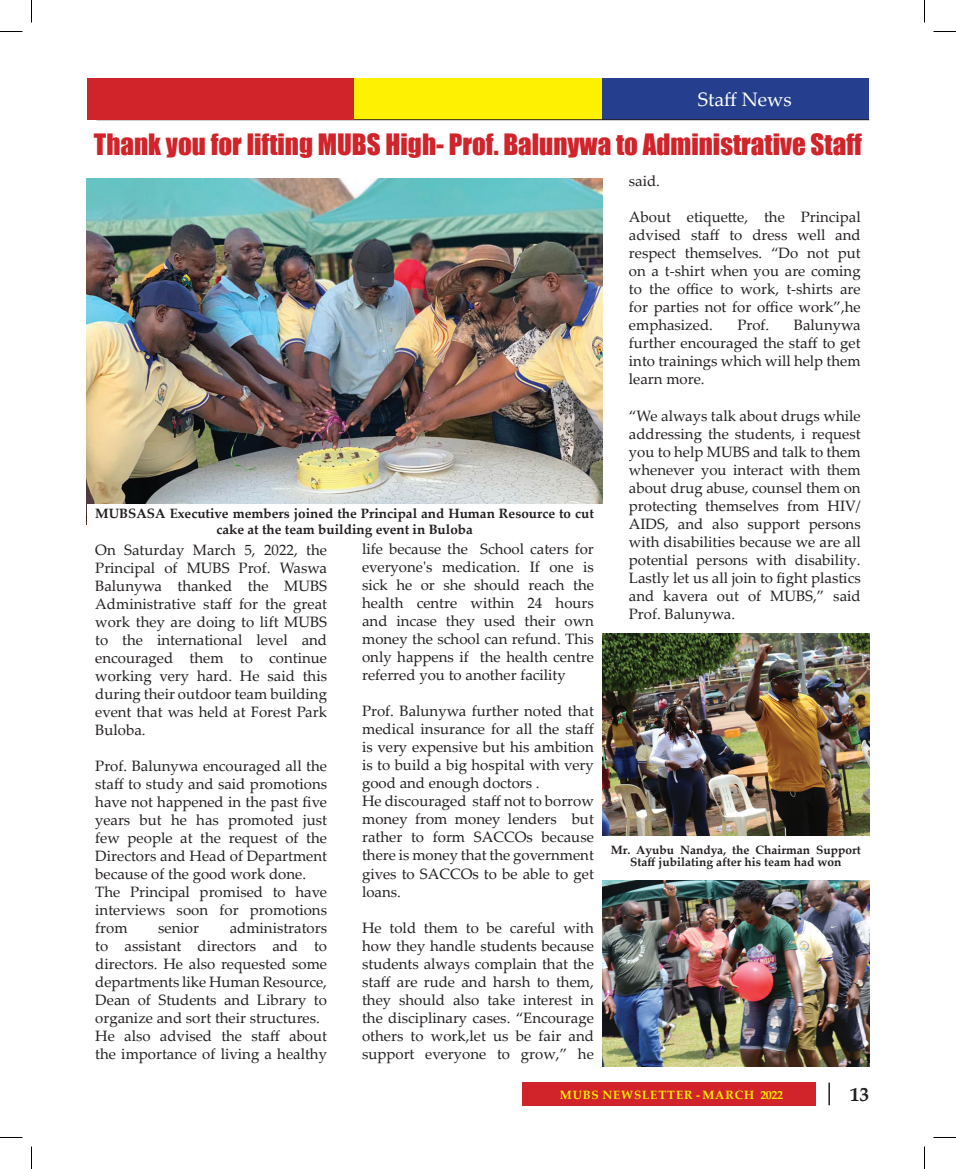
<style>
.page{position:relative;width:956px;height:1169px;background:#fff}
.page>*{position:absolute;margin:0;border:0;box-sizing:border-box;transform-origin:0 0}
.t1{font:27px "Impact";color:#d1232a}
.t2{font:19.5px "Palatino Linotype";color:#fff}
.t3{font:700 19.5px "Palatino Linotype";color:#231f20}
.t4{font:15px/18px "Palatino Linotype";color:#231f20;text-align:justify}
.t5{font:700 13.5px/16.2px "Palatino Linotype";color:#231f20;text-align:center}
.t6{font:700 12px/12px "Palatino Linotype";color:#231f20;text-align:center}
.t7{font:700 12px "Palatino Linotype";letter-spacing:.07em;color:#fff101}
</style>
<div class="page">
<hr style="left:828px;top:1082px;width:2px;height:23px;background:#231f20">
<div style="left:522px;top:1082px;width:293px;height:24px;background:#d1232a"></div>
<div style="left:354px;top:78px;width:248px;height:41px;background:#fff101"></div>
<div style="left:602px;top:78px;width:267px;height:41px;background:#253f8e"></div>
<hr style="left:97px;top:119px;width:772px;height:1px;background:#231f20">
<div style="left:87px;top:78px;width:267px;height:41px;background:#d1232a"></div>
<img style="left:602px;top:633px;width:267px;height:202px">
<img style="left:87px;top:178px;width:515px;height:326px">
<img style="left:602px;top:880px;width:267px;height:186px">
<svg style="left:0;top:31px;width:22px;height:1px"></svg>
<svg style="left:933px;top:31px;width:23px;height:1px"></svg>
<svg style="left:0;top:1137px;width:22px;height:1px"></svg>
<svg style="left:933px;top:1137px;width:23px;height:1px"></svg>
<svg style="left:31px;top:0;width:1px;height:23px"></svg>
<svg style="left:31px;top:1146px;width:1px;height:23px"></svg>
<svg style="left:924px;top:0;width:1px;height:23px"></svg>
<svg style="left:924px;top:1146px;width:1px;height:23px"></svg>
<h2 class="t2" style="left:698px;top:86px;width:95px">Staff News</h2>
<h1 class="t1" style="left:94px;top:123px;width:769px">Thank you for lifting MUBS High- Prof. Balunywa to Administrative Staff</h1>
<p class="t5" style="left:95px;top:505px;width:500px">MUBSASA Executive members joined the Principal and Human Resource to cut cake at the team building event in Buloba</p>
<p class="t4" style="left:95px;top:540px;width:233px">On Saturday March 5, 2022, the Principal of MUBS Prof. Waswa Balunywa thanked the MUBS Administrative staff for the great work they are doing to lift MUBS to the international level and encouraged them to continue working very hard. He said this during their outdoor team building event that was held at Forest Park Buloba.</p>
<p class="t4" style="left:95px;top:756px;width:233px;text-align:left">Prof. Balunywa encouraged all the staff to study and said promotions have not happened in the past five years but he has promoted just few people at the request of the<br>Directors and Head of Department because of the good work done.<br>The Principal promised to have interviews soon for promotions from</p>
<p class="t4" style="left:95px;top:918px;width:233px;text-align:left;text-indent:134px">administrators to assistant directors and to directors. He also requested some departments like Human Resource,<br>Dean of Students and Library to organize and sort their structures.<br>He also advised the staff about the importance of living a healthy</p>
<p class="t4" style="left:158px;top:918px;width:42px">senior</p>
<p class="t4" style="left:362px;top:539px;width:233px">life because the School caters for everyone's medication. If one is sick he or she should reach the health centre within 24 hours and incase they used their own money the school can refund. This only happens if the health centre referred you to another facility</p>
<p class="t4" style="left:362px;top:701px;width:233px;text-align:left">Prof. Balunywa further noted that medical insurance for all the staff is very expensive but his ambition is to build a big hospital with very good and enough doctors .<br>He discouraged staff not to borrow money from money lenders but rather to form SACCOs because there is money that the government gives to SACCOs to be able to get loans.</p>
<p class="t4" style="left:362px;top:917px;width:233px">He told them to be careful with how they handle students because students always complain that the staff are rude and harsh to them, they should also take interest in the disciplinary cases. “Encourage others to work,let us be fair and support everyone to grow,” he</p>
<p class="t4" style="left:629px;top:172px;width:33px">said.</p>
<p class="t4" style="left:629px;top:208px;width:233px">About etiquette, the Principal advised staff to dress well and respect themselves. “Do not put on a t-shirt when you are coming to the office to work, t-shirts are for parties not for office work”,he emphasized.</p>
<p class="t4" style="left:737px;top:316px;width:33px">Prof.</p>
<p class="t4" style="left:629px;top:316px;width:233px;text-indent:165px">Balunywa further encouraged the staff to get into trainings which will help them learn more.</p>
<p class="t4" style="left:629px;top:406px;width:233px">“We always talk about drugs while addressing the students, i request you to help MUBS and talk to them whenever you interact with them about drug abuse, counsel them on protecting themselves from HIV/ AIDS, and also support persons with disabilities because we are all potential persons with disability.<br>Lastly let us all join to fight plastics and kavera out of MUBS,” said Prof. Balunywa.</p>
<p class="t6" style="left:611px;top:843px;width:251px">Mr. Ayubu Nandya, the Chairman Support<br>Staff jubilating after his team had won</p>
<p class="t7" style="left:560px;top:1085px;width:225px">MUBS NEWSLETTER - MARCH 2022</p>
<h2 class="t3" style="left:850px;top:1080px;width:21px">13</h2>
</div>
